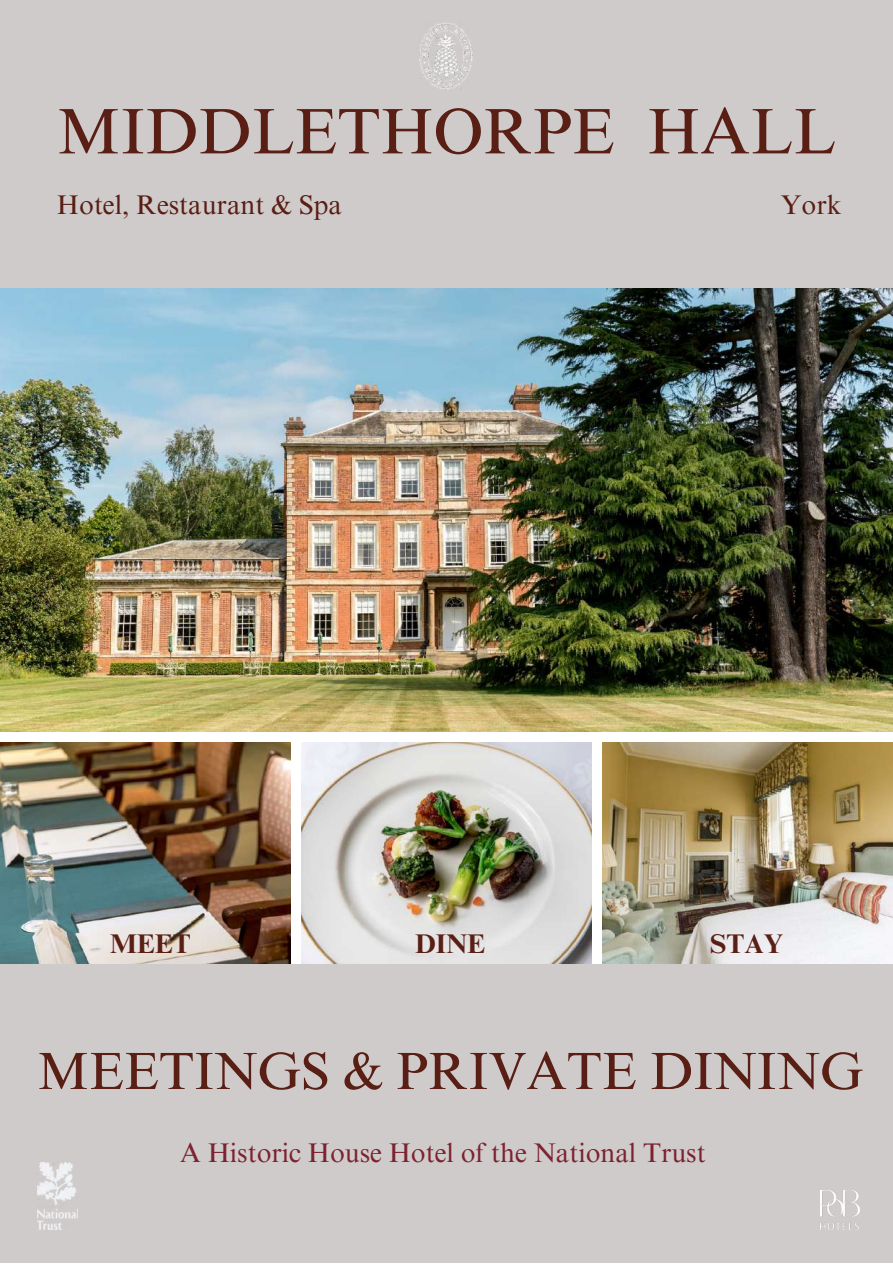
<style>
.page{position:relative;width:893px;height:1264px;background:#fff}
.page>*{position:absolute;margin:0;border:0;box-sizing:border-box;transform-origin:0 0}
.t1{font:64.5px "Times NRMT Pro";color:#591e14}
.t2{font:52.5px "Times NRMT Pro";color:#591e14}
.t3{font:27px "Times NRMT Pro";color:#7c2230}
.t4{font:27px "Times NRMT Pro";color:#591e14}
.t5{font:700 27px "Times NRMT Pro";color:#591e14}
</style>
<div class="page">
<div style="left:0;top:0;width:892px;height:1262px;background:#cfcbca"></div>
<div style="left:0;top:288px;width:892px;height:675px;background:#fff"></div>
<img style="left:0;top:288px;width:892px;height:443px">
<img style="left:301px;top:742px;width:290px;height:221px">
<img style="left:602px;top:742px;width:290px;height:221px">
<img style="left:0;top:742px;width:290px;height:221px">
<img style="left:820px;top:1190px;width:39px;height:39px">
<img style="left:37px;top:1162px;width:41px;height:67px">
<img style="left:419px;top:23px;width:53px;height:66px">
<h1 class="t1" style="left:57px;top:107px;width:780px">MIDDLETHORPE HALL</h1>
<p class="t4" style="left:57px;top:194px;width:286px">Hotel, Restaurant &amp; Spa</p>
<p class="t4" style="left:780px;top:194px;width:62px">York</p>
<p class="t5" style="left:110px;top:933px;width:82px">MEET</p>
<p class="t5" style="left:415px;top:933px;width:71px">DINE</p>
<p class="t5" style="left:710px;top:933px;width:75px">STAY</p>
<h2 class="t2" style="left:37px;top:1051px;width:827px">MEETINGS &amp; PRIVATE DINING</h2>
<p class="t3" style="left:180px;top:1142px;width:527px">A Historic House Hotel of the National Trust</p>
</div>
